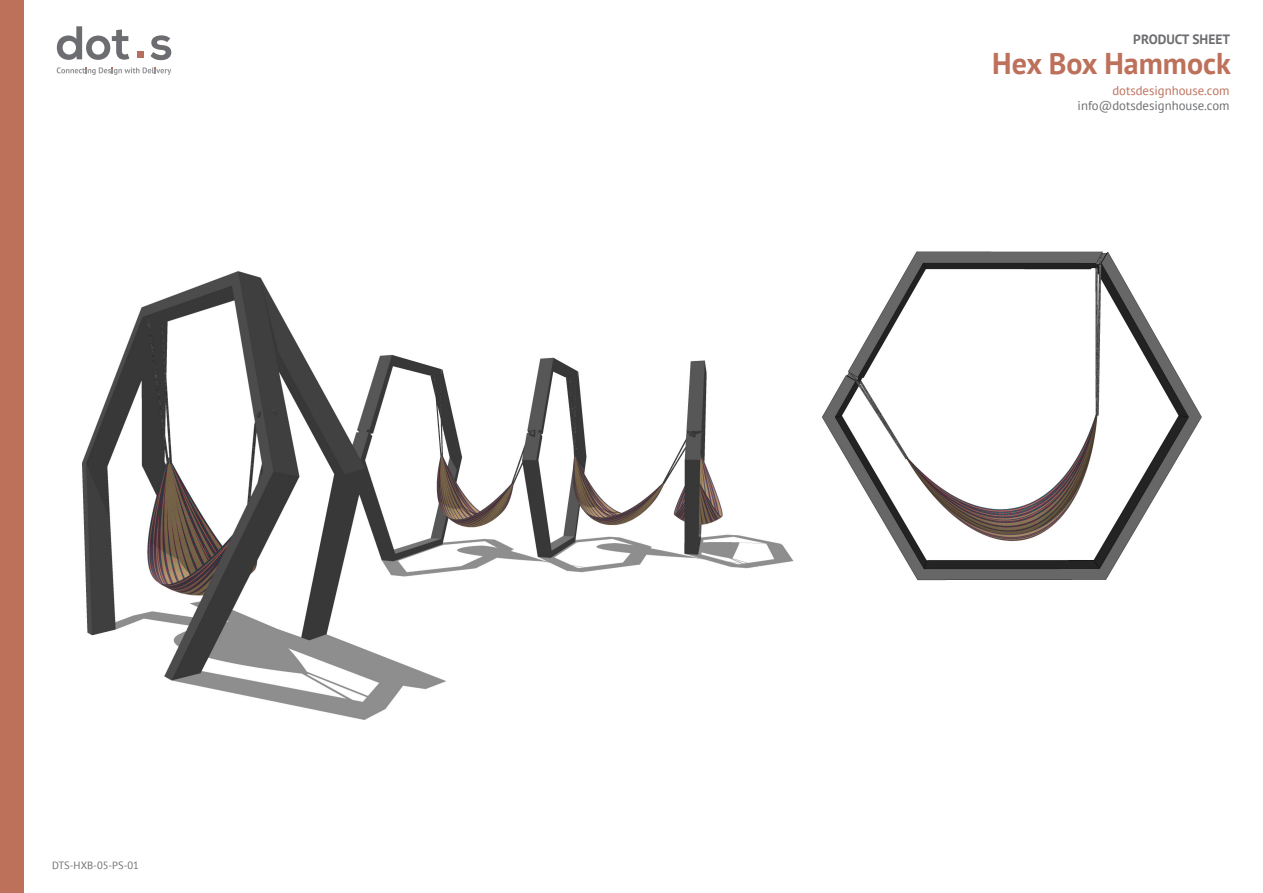
<style>
.page{position:relative;width:1263px;height:893px;background:#fff}
.page>*{position:absolute;margin:0;border:0;box-sizing:border-box;transform-origin:0 0}
.t1{font:700 30px "PT Sans";color:#bd715b}
.t2{font:700 13.5px "PT Sans";color:#6d6e71}
.t3{font:12.75px "PT Sans";color:#6d6e71}
.t4{font:12.75px "PT Sans";color:#bd715b}
.t5{font:10.5px "PT Sans";color:#6d6e71}
</style>
<div class="page">
<div style="left:0;top:0;width:23px;height:893px;background:#bd715b"></div>
<svg style="left:57px;top:26px;width:72px;height:34px"></svg>
<svg style="left:150px;top:35px;width:21px;height:25px"></svg>
<div style="left:137px;top:51px;width:6px;height:7px;background:#b56f5c"></div>
<svg style="left:57px;top:67px;width:114px;height:8px"></svg>
<img style="left:822px;top:251px;width:380px;height:330px">
<img style="left:82px;top:271px;width:712px;height:449px">
<p class="t5" style="left:52px;top:858px;width:88px">DTS-HXB-05-PS-01</p>
<p class="t2" style="left:1133px;top:30px;width:98px">PRODUCT SHEET</p>
<p class="t1" style="left:992px;top:43px;width:240px">Hex Box Hammock</p>
<p class="t4" style="left:1112px;top:82px;width:119px">dotsdesignhouse.com</p>
<p class="t3" style="left:1078px;top:97px;width:153px">info@dotsdesignhouse.com</p>
</div>
